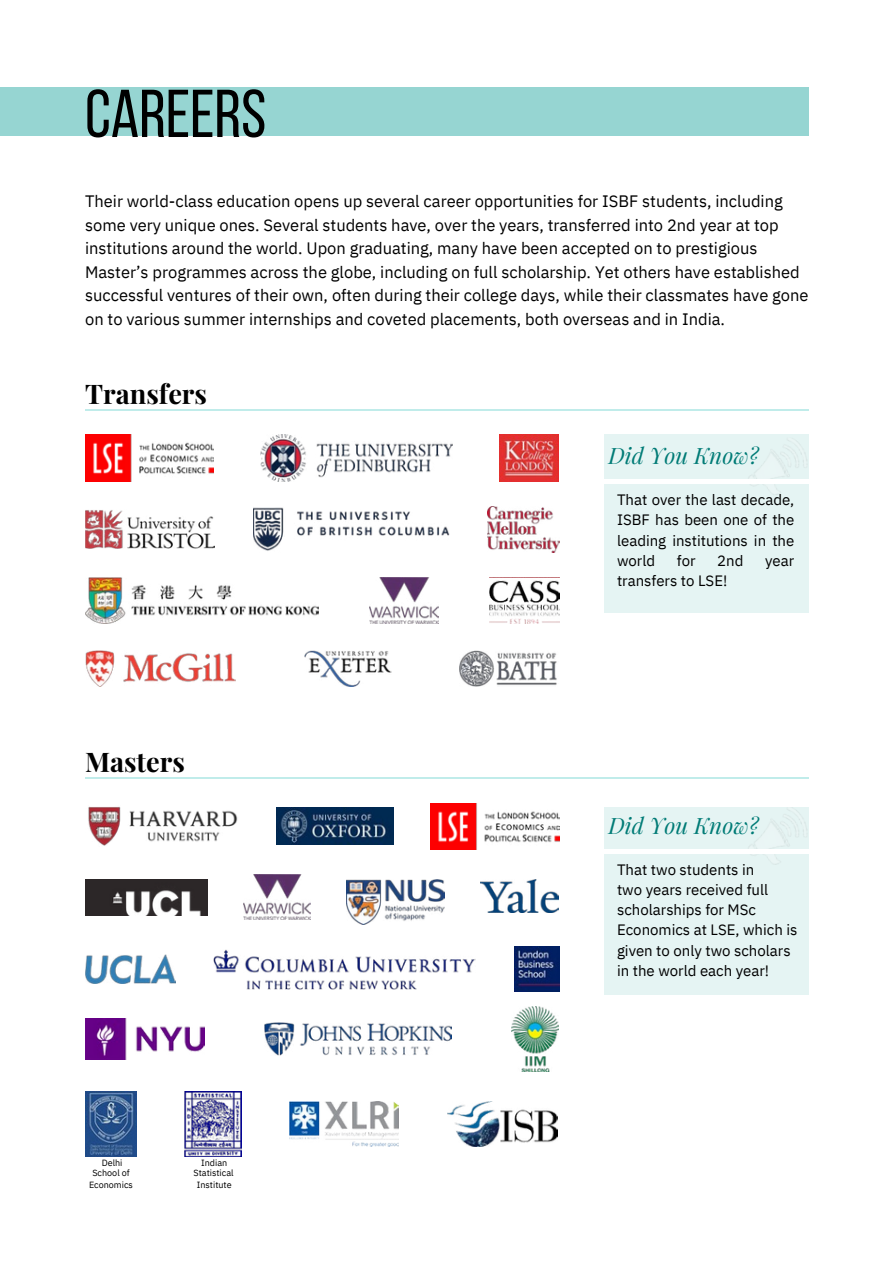
<style>
.page{position:relative;width:894px;height:1264px;background:#fff}
.page>*{position:absolute;margin:0;border:0;box-sizing:border-box;transform-origin:0 0}
.t1{font:67.5px "Bebas Neue";color:#000}
.t2{font:700 27px "Playfair Display";color:#000}
.t3{font:italic 22.5px "Playfair Display";color:#007b76}
.t4{font:16.5px/23.7px "IBM Plex Sans";color:#000}
.t5{font:15px/20.2px "IBM Plex Sans";color:#000;text-align:justify}
.t6{font:9px/10.2px "IBM Plex Sans";color:#000;text-align:center}
</style>
<div class="page">
<img style="left:85px;top:435px;width:128px;height:46px">
<img style="left:430px;top:803px;width:129px;height:46px">
<img style="left:499px;top:435px;width:59px;height:46px">
<img style="left:459px;top:650px;width:98px;height:36px">
<img style="left:85px;top:510px;width:129px;height:39px">
<img style="left:253px;top:507px;width:196px;height:44px">
<img style="left:304px;top:650px;width:87px;height:36px">
<img style="left:85px;top:577px;width:233px;height:46px">
<img style="left:489px;top:577px;width:70px;height:46px">
<img style="left:85px;top:650px;width:151px;height:36px">
<img style="left:369px;top:577px;width:69px;height:46px">
<img style="left:243px;top:874px;width:68px;height:45px">
<hr style="left:85px;top:409px;width:723px;height:2px;background:#00b5ad">
<hr style="left:85px;top:777px;width:723px;height:1px;background:#00b5ad">
<div style="left:604px;top:434px;width:204px;height:178px;background:#e5f4f3"></div>
<div style="left:604px;top:807px;width:204px;height:187px;background:#e5f4f3"></div>
<img style="left:748px;top:440px;width:59px;height:55px">
<img style="left:745px;top:810px;width:63px;height:55px">
<div style="left:604px;top:479px;width:204px;height:5px;background:#fff"></div>
<div style="left:604px;top:848px;width:204px;height:5px;background:#fff"></div>
<img style="left:260px;top:435px;width:192px;height:46px">
<img style="left:487px;top:506px;width:72px;height:46px">
<img style="left:88px;top:806px;width:150px;height:40px">
<img style="left:276px;top:808px;width:117px;height:36px">
<img style="left:85px;top:879px;width:123px;height:36px">
<img style="left:346px;top:879px;width:98px;height:45px">
<img style="left:480px;top:879px;width:78px;height:33px">
<img style="left:264px;top:1022px;width:187px;height:33px">
<img style="left:514px;top:946px;width:45px;height:45px">
<img style="left:85px;top:1018px;width:119px;height:41px">
<img style="left:85px;top:954px;width:90px;height:29px">
<img style="left:213px;top:949px;width:262px;height:40px">
<img style="left:511px;top:1006px;width:47px;height:65px">
<img style="left:85px;top:1091px;width:52px;height:65px">
<img style="left:184px;top:1091px;width:58px;height:65px">
<img style="left:447px;top:1101px;width:110px;height:45px">
<img style="left:289px;top:1101px;width:109px;height:45px">
<div style="left:0;top:88px;width:808px;height:48px;background:#96d5d2"></div>
<p class="t1" style="left:85px;top:86px;width:183px">CAREERS</p>
<h1 class="t4" style="left:85px;top:189px;width:724px">Their world-class education opens up several career opportunities for ISBF students, including some very unique ones. Several students have, over the years, transferred into 2nd year at top institutions around the world. Upon graduating, many have been accepted on to prestigious Master’s programmes across the globe, including on full scholarship. Yet others have established successful ventures of their own, often during their college days, while their classmates have gone on to various summer internships and coveted placements, both overseas and in India.</h1>
<h2 class="t2" style="left:85px;top:375px;width:123px">Transfers</h2>
<h4 class="t2" style="left:85px;top:742px;width:101px">Masters</h4>
<p class="t6" style="left:92px;top:1157px;width:39px">Delhi<br>School of</p>
<p class="t6" style="left:89px;top:1179px;width:45px">Economics</p>
<p class="t6" style="left:193px;top:1157px;width:42px">Indian<br>Statistical</p>
<p class="t6" style="left:197px;top:1179px;width:36px">Institute</p>
<p class="t3" style="left:608px;top:440px;width:151px">Did You Know?</p>
<p class="t5" style="left:617px;top:489px;width:179px">That over the last decade, ISBF has been one of the leading institutions in the world</p>
<p class="t5" style="left:676px;top:550px;width:20px">for</p>
<p class="t5" style="left:717px;top:550px;width:28px">2nd</p>
<p class="t5" style="left:765px;top:550px;width:31px">year</p>
<p class="t5" style="left:617px;top:570px;width:112px">transfers to LSE!</p>
<p class="t3" style="left:608px;top:809px;width:151px">Did You Know?</p>
<p class="t5" style="left:617px;top:858px;width:182px;text-align:left">That two students in<br>two years received full scholarships for MSc<br>Economics at LSE, which is given to only two scholars in the world each year!</p>
</div>
